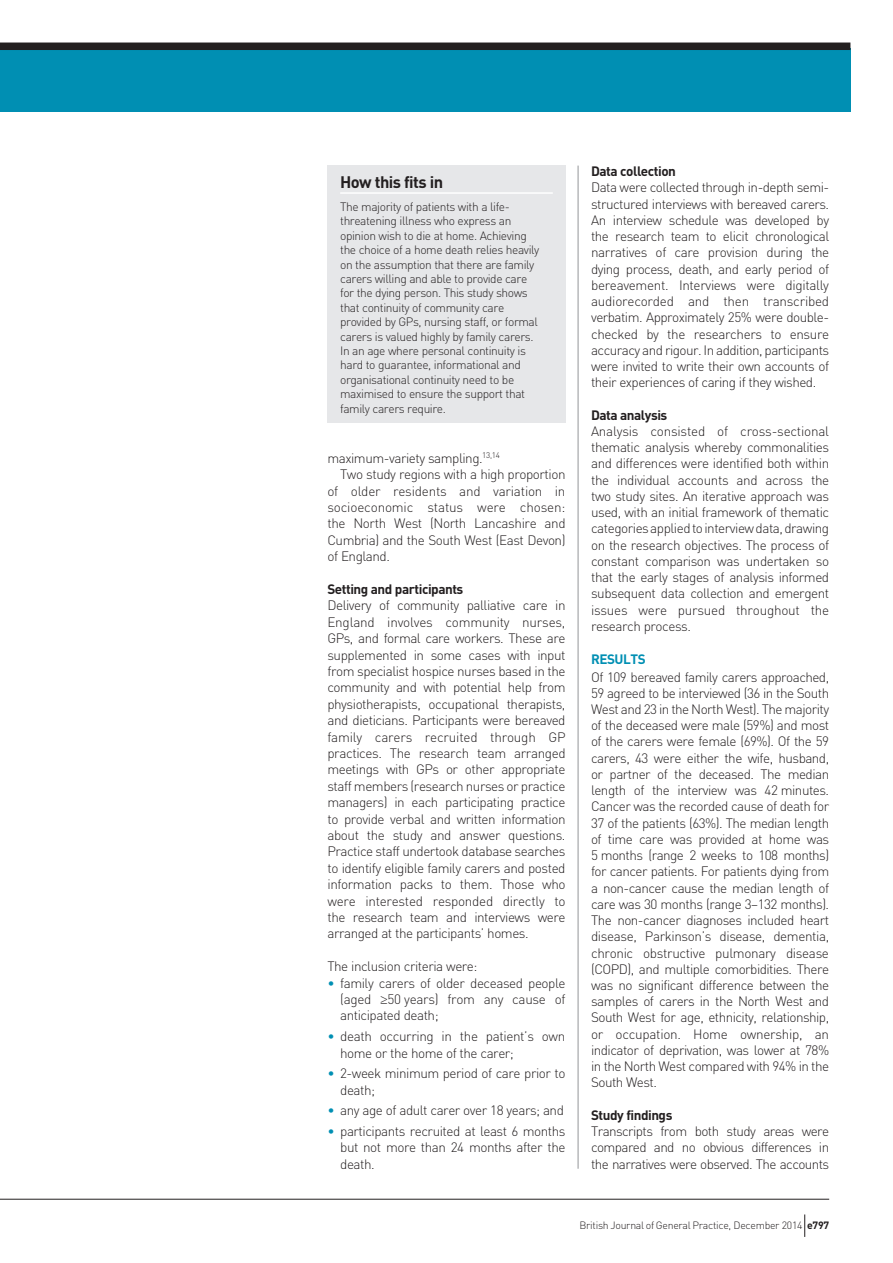
<style>
.page{position:relative;width:893px;height:1263px;background:#fff}
.page>*{position:absolute;margin:0;border:0;box-sizing:border-box;transform-origin:0 0}
.t1{font:700 16.5px "DIN";letter-spacing:-.035em;color:#231f20}
.t2{font:300 13.5px/16.2px "DIN";letter-spacing:-.035em;color:#231f20;text-align:justify}
.t3{font:700 13.5px "DIN";letter-spacing:-.035em;color:#231f20}
.t4{font:300 13.5px "DIN";letter-spacing:-.015em;color:#231f20}
.t5{font:700 13.5px "DIN";letter-spacing:-.035em;color:#008fb3}
.t6{font:300 12px/14.4px "DIN";letter-spacing:-.035em;color:#231f20}
.t7{font:300 10.5px "DIN";letter-spacing:-.025em;color:#231f20}
.s1{color:#008fb3}
.s2{font-family:"Helvetica"}
.s3{font-weight:700}
</style>
<div class="page">
<hr style="left:578px;top:166px;width:1px;height:1003px;background:#939598">
<div style="left:327px;top:165px;width:239px;height:257px;background:#e6e7e9"></div>
<hr style="left:340px;top:192px;width:213px;height:2px;background:#fff">
<hr style="left:0;top:1199px;width:829px;height:1px;background:#231f20">
<svg style="left:804px;top:1214px;width:1px;height:23px"></svg>
<div style="left:0;top:48px;width:850px;height:63px;background:#008fb3"></div>
<div style="left:0;top:43px;width:850px;height:7px;background:#231f20"></div>
<p class="t1" style="left:340px;top:171px;width:105px">How this fits in</p>
<p class="t6" style="left:340px;top:199px;width:201px">The majority of patients with a life&shy;threatening illness who express an opinion wish to die at home. Achieving the choice of a home death relies heavily on the assumption that there are family carers willing and able to provide care for the dying person. This study shows that continuity of community care provided by GPs, nursing staff, or formal carers is valued highly by family carers.<br>In an age where personal continuity is hard to guarantee, informational and organisational continuity need to be maximised to ensure the support that family carers require.</p>
<p class="t2" style="left:327px;top:450px;width:174px">maximum-variety sampling.<sup>13,14</sup></p>
<p class="t2" style="left:340px;top:466px;width:227px">Two study regions with a high proportion</p>
<p class="t4" style="left:327px;top:482px;width:240px">of older residents and variation in</p>
<p class="t4" style="left:327px;top:499px;width:239px">socioeconomic status were chosen:</p>
<p class="t2" style="left:327px;top:515px;width:240px">the North West (North Lancashire and</p>
<p class="t2" style="left:327px;top:532px;width:240px">Cumbria) and the South West (East Devon)</p>
<p class="t2" style="left:327px;top:548px;width:64px">of England.</p>
<p class="t3" style="left:327px;top:580px;width:137px">Setting and participants</p>
<p class="t2" style="left:327px;top:597px;width:240px">Delivery of community palliative care in England involves community nurses, GPs, and formal care workers. These are supplemented in some cases with input from specialist hospice nurses based in the community and with potential help from physiotherapists, occupational therapists, and dieticians. Participants were bereaved family carers recruited through GP practices. The research team arranged meetings with GPs or other appropriate staff members (research nurses or practice managers) in each participating practice to provide verbal and written information about the study and answer questions.<br>Practice staff undertook database searches to identify eligible family carers and posted information packs to them. Those who were interested responded directly to the research team and interviews were arranged at the participants’ homes.</p>
<p class="t2" style="left:327px;top:958px;width:152px">The inclusion criteria were:</p>
<p class="t2" style="left:340px;top:974px;width:227px;text-indent:-13px"><span class="s1">•</span> family carers of older deceased people (aged <span class="s2">≥</span>50 years) from any cause of anticipated death;</p>
<p class="t2" style="left:340px;top:1028px;width:227px;text-indent:-13px"><span class="s1">•</span> death occurring in the patient’s own home or the home of the carer;</p>
<p class="t2" style="left:340px;top:1065px;width:227px;text-indent:-13px"><span class="s1">•</span> 2-week minimum period of care prior to death;</p>
<p class="t2" style="left:327px;top:1102px;width:238px"><span class="s1">•</span> any age of adult carer over 18 years; and</p>
<p class="t2" style="left:340px;top:1123px;width:227px;text-indent:-13px"><span class="s1">•</span> participants recruited at least 6 months but not more than 24 months after the death.</p>
<p class="t3" style="left:591px;top:162px;width:86px">Data collection</p>
<p class="t2" style="left:591px;top:179px;width:240px">Data were collected through in-depth semi&shy;structured interviews with bereaved carers.<br>An interview schedule was developed by the research team to elicit chronological narratives of care provision during the dying process, death, and early period of bereavement. Interviews were digitally audiorecorded and then transcribed verbatim. Approximately 25% were double&shy;checked by the researchers to ensure accuracy and rigour. In addition, participants were invited to write their own accounts of their experiences of caring if they wished.</p>
<p class="t3" style="left:591px;top:406px;width:78px">Data analysis</p>
<p class="t2" style="left:591px;top:423px;width:240px">Analysis consisted of cross-sectional thematic analysis whereby commonalities and differences were identified both within the individual accounts and across the two study sites. An iterative approach was used, with an initial framework of thematic categories applied to interview data, drawing on the research objectives. The process of constant comparison was undertaken so that the early stages of analysis informed subsequent data collection and emergent issues were pursued throughout the research process.</p>
<p class="t5" style="left:591px;top:650px;width:56px">RESULTS</p>
<p class="t2" style="left:591px;top:668px;width:240px">Of 109 bereaved family carers approached, 59 agreed to be interviewed (36 in the South West and 23 in the North West). The majority of the deceased were male (59%) and most of the carers were female (69%). Of the 59 carers, 43 were either the wife, husband, or partner of the deceased. The median length of the interview was 42 minutes.<br>Cancer was the recorded cause of death for 37 of the patients (63%). The median length of time care was provided at home was 5 months (range 2 weeks to 108 months) for cancer patients. For patients dying from a non-cancer cause the median length of care was 30 months (range 3–132 months).<br>The non-cancer diagnoses included heart disease, Parkinson’s disease, dementia, chronic obstructive pulmonary disease (COPD), and multiple comorbidities. There was no significant difference between the samples of carers in the North West and South West for age, ethnicity, relationship, or occupation. Home ownership, an indicator of deprivation, was lower at 78% in the North West compared with 94% in the South West.</p>
<p class="t3" style="left:591px;top:1106px;width:83px">Study findings</p>
<p class="t2" style="left:591px;top:1123px;width:240px">Transcripts from both study areas were compared and no obvious differences in the narratives were observed. The accounts</p>
<p class="t7" style="left:579px;top:1219px;width:251px">British Journal of General Practice, December 2014 <span class="s3">e797</span></p>
</div>
